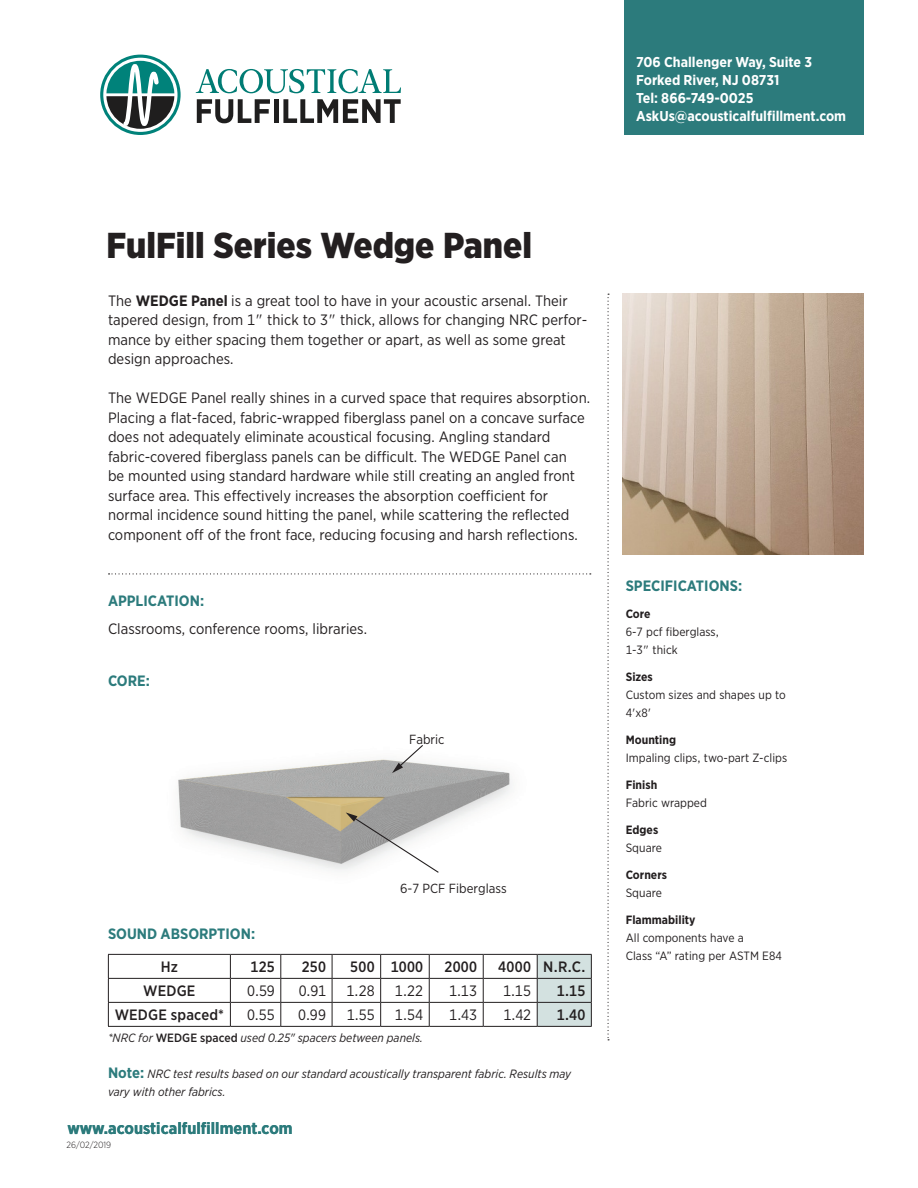
<style>
.page{position:relative;width:918px;height:1188px;background:#fff}
.page>*{position:absolute;margin:0;border:0;box-sizing:border-box;transform-origin:0 0}
.t1{font:900 36px "Gotham Narrow";color:#231f20}
.Main_text{font:700 16.5px "Gotham Narrow";color:#2c7b7c}
.Main_text-2{font:15px/19.5px "Gotham Narrow";letter-spacing:.005em;color:#231f20}
.t2{font:500 15px "Gotham Narrow";letter-spacing:.015em;color:#231f20}
.Sub_head{font:700 15px "Gotham Narrow";color:#2c7b7c}
.t3{font:700 14.25px/18px "Gotham Narrow";color:#fff}
.t4{font:13.2px "Gotham Narrow";color:#231f20}
.List{font:12px/18px "Gotham Narrow";letter-spacing:.005em;color:#231f20}
.Main_text-3{font:italic 12px/18px "Gotham Narrow";color:#231f20}
.List-2{font:700 12px "Gotham Narrow";color:#231f20}
.t5{font:300 9px "Gotham Narrow";color:#231f20}
.s1{font-weight:700}
.s2{font-weight:500;font-style:normal}
.s3{font-weight:700;font-style:normal;font-size:15px;color:#2c7b7c}
</style>
<div class="page">
<div style="left:624px;top:0;width:240px;height:135px;background:#2c7b7c"></div>
<svg style="left:102px;top:56px;width:77px;height:77px"></svg>
<div style="left:100px;top:55px;width:81px;height:80px;border:3px solid #00827a;border-radius:50%"></div>
<svg style="left:106px;top:61px;width:68px;height:68px"></svg>
<svg style="left:196px;top:69px;width:205px;height:24px"></svg>
<svg style="left:197px;top:99px;width:73px;height:24px"></svg>
<div style="left:274px;top:99px;width:5px;height:24px;background:#1f1e1e"></div>
<svg style="left:283px;top:99px;width:118px;height:24px"></svg>
<svg style="left:608px;top:294px;width:1px;height:746px"></svg>
<svg style="left:109px;top:573px;width:482px;height:1px"></svg>
<hr style="left:108px;top:954px;width:122px;height:1px;background:#231f20">
<hr style="left:230px;top:954px;width:51px;height:1px;background:#231f20">
<hr style="left:281px;top:954px;width:51px;height:1px;background:#231f20">
<hr style="left:332px;top:954px;width:49px;height:1px;background:#231f20">
<hr style="left:381px;top:954px;width:48px;height:1px;background:#231f20">
<hr style="left:429px;top:954px;width:54px;height:1px;background:#231f20">
<hr style="left:483px;top:954px;width:54px;height:1px;background:#231f20">
<hr style="left:108px;top:978px;width:122px;height:1px;background:#231f20">
<hr style="left:230px;top:978px;width:51px;height:1px;background:#231f20">
<hr style="left:281px;top:978px;width:51px;height:1px;background:#231f20">
<hr style="left:332px;top:978px;width:49px;height:1px;background:#231f20">
<hr style="left:381px;top:978px;width:48px;height:1px;background:#231f20">
<hr style="left:429px;top:978px;width:54px;height:1px;background:#231f20">
<hr style="left:483px;top:978px;width:54px;height:1px;background:#231f20">
<hr style="left:108px;top:1002px;width:122px;height:1px;background:#231f20">
<svg style="left:108px;top:955px;width:1px;height:71px"></svg>
<hr style="left:230px;top:1002px;width:51px;height:1px;background:#231f20">
<svg style="left:230px;top:955px;width:1px;height:71px"></svg>
<hr style="left:281px;top:1002px;width:51px;height:1px;background:#231f20">
<svg style="left:280px;top:955px;width:1px;height:71px"></svg>
<hr style="left:332px;top:1002px;width:49px;height:1px;background:#231f20">
<svg style="left:332px;top:955px;width:1px;height:71px"></svg>
<hr style="left:381px;top:1002px;width:48px;height:1px;background:#231f20">
<svg style="left:380px;top:955px;width:1px;height:71px"></svg>
<hr style="left:429px;top:1002px;width:54px;height:1px;background:#231f20">
<svg style="left:429px;top:955px;width:1px;height:71px"></svg>
<hr style="left:483px;top:1002px;width:54px;height:1px;background:#231f20">
<svg style="left:483px;top:955px;width:1px;height:71px"></svg>
<svg style="left:537px;top:954px;width:55px;height:72px"></svg>
<hr style="left:108px;top:1026px;width:122px;height:1px;background:#231f20">
<hr style="left:230px;top:1026px;width:51px;height:1px;background:#231f20">
<hr style="left:281px;top:1026px;width:51px;height:1px;background:#231f20">
<hr style="left:332px;top:1026px;width:49px;height:1px;background:#231f20">
<hr style="left:381px;top:1026px;width:48px;height:1px;background:#231f20">
<hr style="left:429px;top:1026px;width:54px;height:1px;background:#231f20">
<hr style="left:483px;top:1026px;width:54px;height:1px;background:#231f20">
<hr style="left:537px;top:1026px;width:55px;height:1px;background:#231f20">
<img style="left:623px;top:294px;width:241px;height:260px">
<img style="left:178px;top:759px;width:333px;height:111px">
<svg style="left:346px;top:812px;width:93px;height:61px"></svg>
<svg style="left:392px;top:745px;width:31px;height:28px"></svg>
<p class="t3" style="left:636px;top:53px;width:212px">706 Challenger Way, Suite 3<br>Forked River, NJ 08731<br>Tel: 866-749-0025<br>AskUs@acousticalfulfillment.com</p>
<p class="t1" style="left:106px;top:222px;width:427px">FulFill Series Wedge Panel</p>
<p class="Main_text-2" style="left:108px;top:290px;width:481px">The <span class="s1">WEDGE Panel</span> is a great tool to have in your acoustic arsenal. Their tapered design, from 1" thick to 3" thick, allows for changing NRC perfor&shy;mance by either spacing them together or apart, as well as some great design approaches.</p>
<p class="Main_text-2" style="left:108px;top:388px;width:484px">The WEDGE Panel really shines in a curved space that requires absorption.<br>Placing a flat-faced, fabric-wrapped fiberglass panel on a concave surface does not adequately eliminate acoustical focusing. Angling standard fabric-covered fiberglass panels can be difficult. The WEDGE Panel can<br>be mounted using standard hardware while still creating an angled front surface area. This effectively increases the absorption coefficient for normal incidence sound hitting the panel, while scattering the reflected component off of the front face, reducing focusing and harsh reflections.</p>
<p class="Sub_head" style="left:108px;top:591px;width:98px">APPLICATION:</p>
<p class="Main_text-2" style="left:108px;top:619px;width:261px">Classrooms, conference rooms, libraries.</p>
<p class="Sub_head" style="left:108px;top:671px;width:43px">CORE:</p>
<p class="t4" style="left:409px;top:731px;width:37px">Fabric</p>
<p class="Sub_head" style="left:108px;top:924px;width:149px">SOUND ABSORPTION:</p>
<p class="t4" style="left:400px;top:880px;width:108px">6-7 PCF Fiberglass</p>
<p class="t2" style="left:161px;top:958px;width:19px">Hz</p>
<p class="t2" style="left:250px;top:958px;width:26px">125</p>
<p class="t2" style="left:302px;top:958px;width:26px">250</p>
<p class="t2" style="left:350px;top:958px;width:26px">500</p>
<p class="t2" style="left:391px;top:958px;width:34px">1000</p>
<p class="t2" style="left:445px;top:958px;width:34px">2000</p>
<p class="t2" style="left:498px;top:958px;width:34px">4000</p>
<p class="t2" style="left:543px;top:958px;width:44px">N.R.C.</p>
<p class="t2" style="left:143px;top:982px;width:54px">WEDGE</p>
<p class="Main_text-2" style="left:247px;top:981px;width:29px">0.59</p>
<p class="Main_text-2" style="left:299px;top:981px;width:29px">0.91</p>
<p class="Main_text-2" style="left:347px;top:981px;width:30px">1.28</p>
<p class="Main_text-2" style="left:395px;top:981px;width:30px">1.22</p>
<p class="Main_text-2" style="left:449px;top:981px;width:30px">1.13</p>
<p class="Main_text-2" style="left:503px;top:981px;width:30px">1.15</p>
<p class="t2" style="left:557px;top:982px;width:30px">1.15</p>
<p class="t2" style="left:115px;top:1006px;width:111px">WEDGE spaced*</p>
<p class="Main_text-2" style="left:247px;top:1005px;width:29px">0.55</p>
<p class="Main_text-2" style="left:298px;top:1005px;width:29px">0.99</p>
<p class="Main_text-2" style="left:347px;top:1005px;width:29px">1.55</p>
<p class="Main_text-2" style="left:395px;top:1005px;width:30px">1.54</p>
<p class="Main_text-2" style="left:449px;top:1005px;width:29px">1.43</p>
<p class="Main_text-2" style="left:504px;top:1005px;width:29px">1.42</p>
<p class="t2" style="left:557px;top:1006px;width:30px">1.40</p>
<p class="Main_text-3" style="left:108px;top:1029px;width:316px">*NRC for <span class="s2">WEDGE spaced</span> used 0.25" spacers between panels.</p>
<p class="Main_text-3" style="left:108px;top:1064px;width:465px"><span class="s3">Note:</span> NRC test results based on our standard acoustically transparent fabric. Results may vary with other fabrics.</p>
<p class="Main_text" style="left:68px;top:1117px;width:227px">www.acousticalfulfillment.com</p>
<p class="t5" style="left:67px;top:1140px;width:46px">26/02/2019</p>
<p class="Sub_head" style="left:626px;top:576px;width:118px">SPECIFICATIONS:</p>
<p class="List-2" style="left:626px;top:606px;width:26px">Core</p>
<p class="List" style="left:626px;top:622px;width:95px">6-7 pcf fiberglass,<br>1-3" thick</p>
<p class="List-2" style="left:626px;top:669px;width:29px">Sizes</p>
<p class="List" style="left:626px;top:685px;width:162px">Custom sizes and shapes up to<br>4'x8'</p>
<p class="List-2" style="left:626px;top:732px;width:52px">Mounting</p>
<p class="List" style="left:626px;top:748px;width:163px">Impaling clips, two-part Z-clips</p>
<p class="List-2" style="left:626px;top:777px;width:33px">Finish</p>
<p class="List" style="left:626px;top:793px;width:83px">Fabric wrapped</p>
<p class="List-2" style="left:626px;top:822px;width:34px">Edges</p>
<p class="List" style="left:626px;top:838px;width:38px">Square</p>
<p class="List-2" style="left:626px;top:867px;width:43px">Corners</p>
<p class="List" style="left:626px;top:883px;width:38px">Square</p>
<p class="List-2" style="left:626px;top:912px;width:71px">Flammability</p>
<p class="List" style="left:626px;top:928px;width:158px">All components have a<br>Class “A” rating per ASTM E84</p>
</div>
